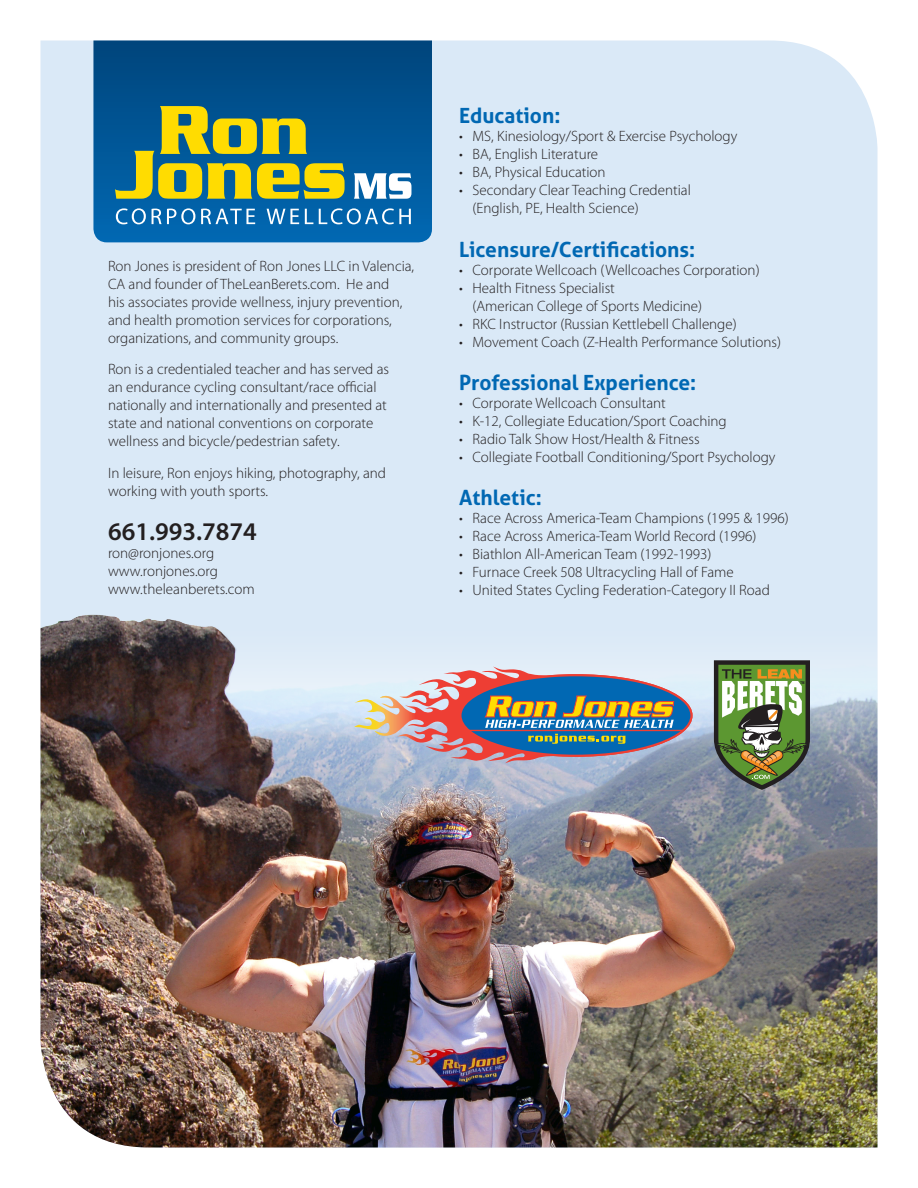
<style>
.page{position:relative;width:918px;height:1188px;background:#fff}
.page>*{position:absolute;margin:0;border:0;box-sizing:border-box;transform-origin:0 0}
.t1{font:600 25.5px "Myriad Pro";color:#231f20}
.Headings{font:700 21px "Aller";color:#0168b3}
.Bullets{font:300 15px/18px "Myriad Pro";color:#231f20}
.t2{font:700 condensed 4.35px "Myriad Pro";color:#231f20;scale:.92 1}
</style>
<div class="page">
<div style="left:40px;top:40px;width:838px;height:575px;background:#dae9f7"></div>
<img style="left:40px;top:615px;width:838px;height:533px">
<svg style="left:93px;top:40px;width:339px;height:202px;background:#025493"></svg>
<svg style="left:460px;top:675px;width:231px;height:81px;background:#2361a0"></svg>
<hr style="left:467px;top:730px;width:217px;height:1px;background:#ee3f34">
<svg style="left:354px;top:670px;width:321px;height:74px;background:#93939a"></svg>
<svg style="left:714px;top:660px;width:96px;height:130px;background:#76885e"></svg>
<svg style="left:116px;top:208px;width:295px;height:16px;background:#3f89bf"></svg>
<svg style="left:115px;top:106px;width:230px;height:93px;background:#759452"></svg>
<svg style="left:354px;top:173px;width:57px;height:26px"></svg>
<p class="Bullets" style="left:108px;top:257px;width:308px">Ron Jones is president of Ron Jones LLC in Valencia, CA and founder of TheLeanBerets.com. He and<br>his associates provide wellness, injury prevention, and health promotion services for corporations, organizations, and community groups.</p>
<p class="Bullets" style="left:108px;top:360px;width:283px">Ron is a credentialed teacher and has served as an endurance cycling consultant/race official nationally and internationally and presented at state and national conventions on corporate wellness and bicycle/pedestrian safety.</p>
<p class="Bullets" style="left:108px;top:464px;width:280px">In leisure, Ron enjoys hiking, photography, and working with youth sports.</p>
<p class="t1" style="left:108px;top:515px;width:150px">661.993.7874</p>
<p class="Bullets" style="left:108px;top:544px;width:148px">ron@ronjones.org www.ronjones.org www.theleanberets.com</p>
<p class="Headings" style="left:459px;top:103px;width:103px">Education:</p>
<p class="Bullets" style="left:459px;top:128px;width:280px">• MS, Kinesiology/Sport &amp; Exercise Psychology</p>
<p class="Bullets" style="left:459px;top:146px;width:141px">• BA, English Literature</p>
<p class="Bullets" style="left:459px;top:164px;width:148px">• BA, Physical Education</p>
<p class="Bullets" style="left:472px;top:182px;width:220px;text-indent:-14px">• Secondary Clear Teaching Credential (English, PE, Health Science)</p>
<p class="Headings" style="left:459px;top:236px;width:238px">Licensure/Certifications:</p>
<p class="Bullets" style="left:459px;top:261px;width:302px">• Corporate Wellcoach (Wellcoaches Corporation)</p>
<p class="Bullets" style="left:472px;top:279px;width:231px;text-indent:-14px">• Health Fitness Specialist<br>(American College of Sports Medicine)</p>
<p class="Bullets" style="left:459px;top:315px;width:279px">• RKC Instructor (Russian Kettlebell Challenge)</p>
<p class="Bullets" style="left:459px;top:333px;width:324px">• Movement Coach (Z-Health Performance Solutions)</p>
<p class="Headings" style="left:459px;top:369px;width:239px">Professional Experience:</p>
<p class="Bullets" style="left:459px;top:394px;width:208px">• Corporate Wellcoach Consultant</p>
<p class="Bullets" style="left:459px;top:412px;width:269px">• K-12, Collegiate Education/Sport Coaching</p>
<p class="Bullets" style="left:459px;top:430px;width:242px">• Radio Talk Show Host/Health &amp; Fitness</p>
<p class="Bullets" style="left:459px;top:448px;width:318px">• Collegiate Football Conditioning/Sport Psychology</p>
<p class="Headings" style="left:459px;top:485px;width:84px">Athletic:</p>
<p class="Bullets" style="left:459px;top:509px;width:331px">• Race Across America-Team Champions (1995 &amp; 1996)</p>
<p class="Bullets" style="left:459px;top:527px;width:299px">• Race Across America-Team World Record (1996)</p>
<p class="Bullets" style="left:459px;top:545px;width:254px">• Biathlon All-American Team (1992-1993)</p>
<p class="Bullets" style="left:459px;top:563px;width:276px">• Furnace Creek 508 Ultracycling Hall of Fame</p>
<p class="Bullets" style="left:459px;top:581px;width:312px">• United States Cycling Federation-Category II Road</p>
<p class="t2" style="left:801px;top:680px;width:6px">TM</p>
</div>
